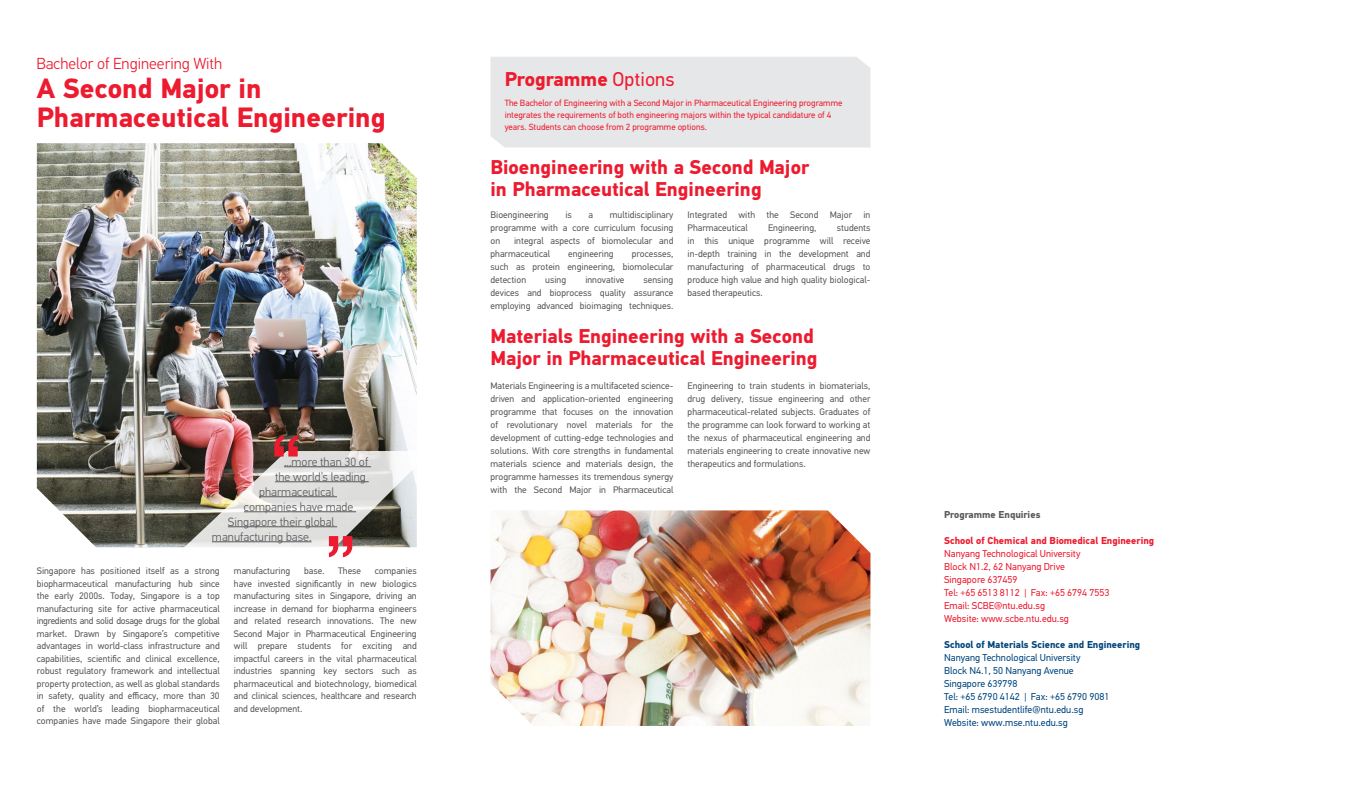
<style>
.page{position:relative;width:1361px;height:794px;background:#fff}
.page>*{position:absolute;margin:0;border:0;box-sizing:border-box;transform-origin:0 0}
.t1{font:700 28px/29px "PF Din Text Universal";color:#ed1b2f}
.t2{font:700 20px/22px "PF Din Text Universal";color:#ed1b2f}
.t3{font:300 16px "PF Din Text Universal";color:#ed1b2f}
.t4{font:300 12px "PF Din Text Universal";letter-spacing:.005em;color:#58595b}
.t5{font:10px/13px "PF Din Text Universal";color:#00467e}
.t6{font:10px/13px "PF Din Text Universal";color:#ed1b2f}
.t7{font:700 10px "PF Din Text Universal";color:#ed1b2f}
.t8{font:700 10px "PF Din Text Universal";color:#00467e}
.t9{font:700 10px "PF Din Text Universal";color:#58595b}
.t10{font:9.5px/13px "PF Din Text Universal";color:#58595b;text-align:justify}
.t11{font:9px/12px "PF Din Text Universal";color:#ed1b2f}
.s1{font-weight:400}
</style>
<div class="page">
<img style="left:37px;top:143px;width:380px;height:404px">
<div style="left:490px;top:57px;width:380px;height:90px;background:#e6e7e8"></div>
<img style="left:490px;top:510px;width:380px;height:216px">
<img style="left:183px;top:435px;width:234px;height:122px">
<hr style="left:284px;top:466px;width:87px;height:1px;background:#58595b">
<hr style="left:275px;top:481px;width:94px;height:1px;background:#58595b">
<hr style="left:259px;top:496px;width:78px;height:1px;background:#58595b">
<hr style="left:244px;top:511px;width:112px;height:1px;background:#58595b">
<hr style="left:228px;top:526px;width:109px;height:1px;background:#58595b">
<hr style="left:212px;top:541px;width:99px;height:1px;background:#58595b">
<h3 class="t3" style="left:36px;top:54px;width:187px">Bachelor of Engineering With</h3>
<h1 class="t1" style="left:37px;top:76px;width:350px">A Second Major in<br>Pharmaceutical Engineering</h1>
<p class="t4" style="left:284px;top:454px;width:86px">...more than 30 of</p>
<p class="t4" style="left:275px;top:469px;width:92px">the world’s leading</p>
<p class="t4" style="left:259px;top:484px;width:77px">pharmaceutical</p>
<p class="t4" style="left:244px;top:499px;width:111px">companies have made</p>
<p class="t4" style="left:228px;top:514px;width:108px">Singapore their global</p>
<p class="t4" style="left:212px;top:529px;width:101px">manufacturing base.</p>
<p class="t10" style="left:37px;top:565px;width:184px;line-height:12.5px">Singapore has positioned itself as a strong biopharmaceutical manufacturing hub since the early 2000s. Today, Singapore is a top manufacturing site for active pharmaceutical ingredients and solid dosage drugs for the global market. Drawn by Singapore’s competitive advantages in world-class infrastructure and capabilities, scientific and clinical excellence, robust regulatory framework and intellectual property protection, as well as global standards in safety, quality and efficacy, more than 30 of the world’s leading biopharmaceutical companies have made Singapore their global</p>
<p class="t10" style="left:234px;top:565px;width:58px">manufacturing</p>
<p class="t10" style="left:304px;top:565px;width:22px">base.</p>
<p class="t10" style="left:338px;top:565px;width:24px">These</p>
<p class="t10" style="left:234px;top:565px;width:184px;line-height:12.5px;text-indent:141px">companies have invested significantly in new biologics manufacturing sites in Singapore, driving an increase in demand for biopharma engineers and related research innovations. The new Second Major in Pharmaceutical Engineering will prepare students for exciting and impactful careers in the vital pharmaceutical industries spanning key sectors such as pharmaceutical and biotechnology, biomedical and clinical sciences, healthcare and research and development.</p>
<h2 class="t2" style="left:505px;top:69px;width:171px">Programme <span class="s1">Options</span></h2>
<p class="t11" style="left:505px;top:97px;width:339px">The Bachelor of Engineering with a Second Major in Pharmaceutical Engineering programme integrates the requirements of both engineering majors within the typical candidature of 4 years. Students can choose from 2 programme options.</p>
<h2 class="t2" style="left:490px;top:157px;width:320px">Bioengineering with a Second Major in Pharmaceutical Engineering</h2>
<p class="t10" style="left:490px;top:209px;width:60px">Bioengineering</p>
<p class="t10" style="left:565px;top:209px;width:8px">is</p>
<p class="t10" style="left:588px;top:209px;width:6px">a</p>
<p class="t10" style="left:687px;top:209px;width:184px">Integrated with the Second Major in<br>Pharmaceutical</p>
<p class="t10" style="left:490px;top:209px;width:184px;text-indent:119px">multidisciplinary programme with a core curriculum focusing on</p>
<p class="t10" style="left:687px;top:222px;width:184px;text-indent:149px">students in this unique programme will receive in-depth training in the development and manufacturing of pharmaceutical drugs to produce high value and high quality biological&shy;based therapeutics.</p>
<h2 class="t2" style="left:490px;top:326px;width:328px">Materials Engineering with a Second<br>Major in Pharmaceutical Engineering</h2>
<p class="t10" style="left:490px;top:379px;width:184px">Materials Engineering is a multifaceted science&shy;driven and application-oriented engineering programme that focuses on the innovation of revolutionary novel materials for the development of cutting-edge technologies and solutions. With core strengths in fundamental materials science and materials design, the programme harnesses its tremendous synergy with the Second Major in Pharmaceutical</p>
<p class="t10" style="left:687px;top:379px;width:184px">Engineering to train students in biomaterials, drug delivery, tissue engineering and other pharmaceutical-related subjects. Graduates of the programme can look forward to working at the nexus of pharmaceutical engineering and materials engineering to create innovative new therapeutics and formulations.</p>
<p class="t10" style="left:768px;top:222px;width:50px">Engineering,</p>
<p class="t10" style="left:490px;top:235px;width:184px;text-indent:24px">integral aspects of biomolecular and pharmaceutical</p>
<p class="t10" style="left:568px;top:248px;width:47px">engineering</p>
<p class="t10" style="left:490px;top:248px;width:184px;text-indent:141px">processes, such as protein engineering, biomolecular detection</p>
<p class="t10" style="left:490px;top:274px;width:184px;text-indent:153px">sensing devices and bioprocess quality assurance employing advanced bioimaging techniques.</p>
<p class="t10" style="left:545px;top:274px;width:23px">using</p>
<p class="t10" style="left:585px;top:274px;width:41px">innovative</p>
<p class="t9" style="left:944px;top:508px;width:98px">Programme Enquiries</p>
<p class="t7" style="left:944px;top:534px;width:212px">School of Chemical and Biomedical Engineering</p>
<p class="t6" style="left:944px;top:548px;width:167px">Nanyang Technological University<br>Block N1.2, 62 Nanyang Drive<br>Singapore 637459<br>Tel: +65 6513 8112 | Fax: +65 6794 7553<br>Email: SCBE@ntu.edu.sg<br>Website: www.scbe.ntu.edu.sg</p>
<p class="t8" style="left:944px;top:638px;width:198px">School of Materials Science and Engineering</p>
<p class="t5" style="left:944px;top:652px;width:167px">Nanyang Technological University<br>Block N4.1, 50 Nanyang Avenue<br>Singapore 639798<br>Tel: +65 6790 4142 | Fax: +65 6790 9081<br>Email: msestudentlife@ntu.edu.sg<br>Website: www.mse.ntu.edu.sg</p>
</div>
